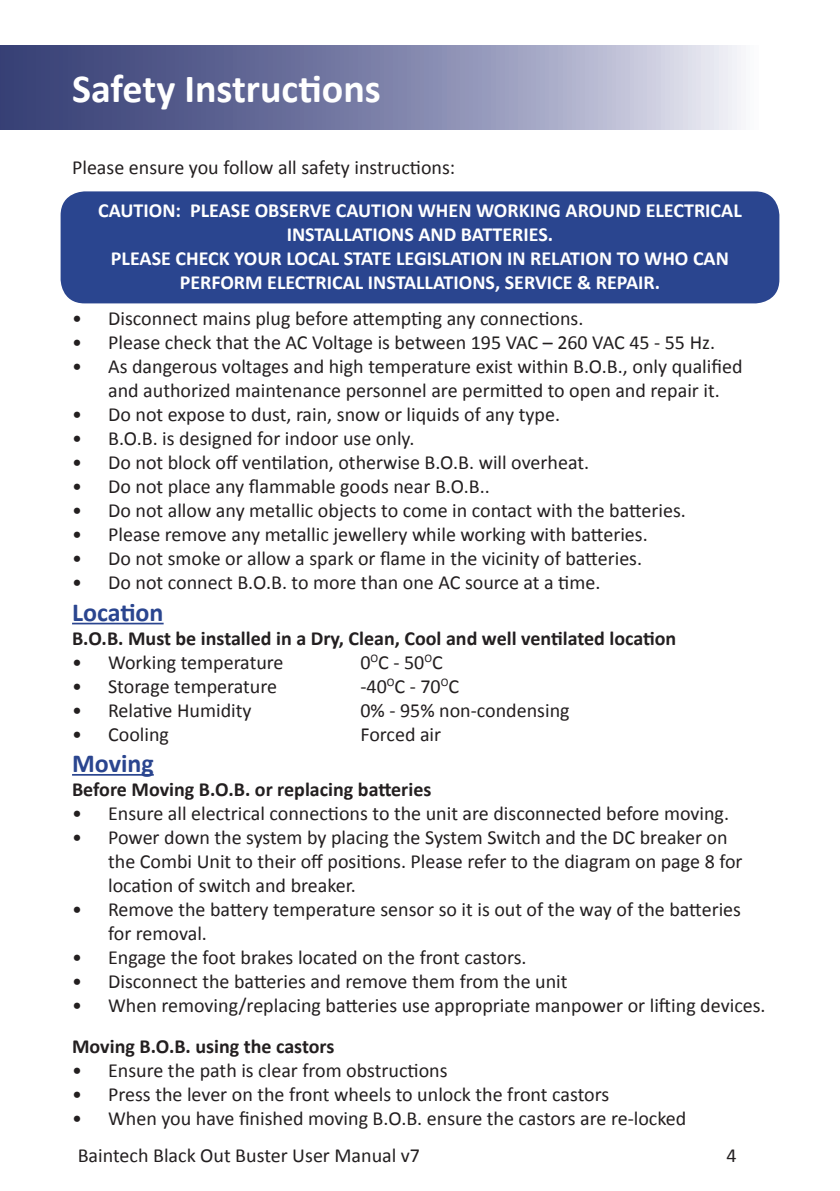
<style>
.page{position:relative;width:840px;height:1191px;background:#fff}
.page>*{position:absolute;margin:0;border:0;box-sizing:border-box;transform-origin:0 0}
.t1{font:700 40px "Calibri";color:#fff}
.t2{font:700 26px "Calibri";color:#2a458f}
.t3{font:20px/24px "Calibri";color:#231f20}
.t4{font:700 20px/24px "Calibri";color:#fff;text-align:center}
.t5{font:700 20px "Calibri";color:#231f20}
</style>
<div class="page">
<svg style="left:0;top:45px;width:741px;height:84px;background:#8287ac"></svg>
<div style="left:61px;top:191px;width:718px;height:112px;background:#2a458f;border-radius:24px"></div>
<hr style="left:72px;top:622px;width:91px;height:2px;background:#2a458f">
<hr style="left:72px;top:774px;width:82px;height:1px;background:#2a458f">
<h1 class="t1" style="left:72px;top:63px;width:310px">Safety Instructions</h1>
<p class="t3" style="left:72px;top:155px;width:384px">Please ensure you follow all safety instructions:</p>
<p class="t4" style="left:98px;top:199px;width:644px">CAUTION: PLEASE OBSERVE CAUTION WHEN WORKING AROUND ELECTRICAL INSTALLATIONS AND BATTERIES.<br>PLEASE CHECK YOUR LOCAL STATE LEGISLATION IN RELATION TO WHO CAN PERFORM ELECTRICAL INSTALLATIONS, SERVICE &amp; REPAIR.</p>
<p class="t3" style="left:72px;top:307px;width:512px">• Disconnect mains plug before attempting any connections.</p>
<p class="t3" style="left:72px;top:331px;width:644px">• Please check that the AC Voltage is between 195 VAC – 260 VAC 45 - 55 Hz.</p>
<p class="t3" style="left:108px;top:355px;width:635px;text-indent:-36px">• As dangerous voltages and high temperature exist within B.O.B., only qualified and authorized maintenance personnel are permitted to open and repair it.</p>
<p class="t3" style="left:72px;top:403px;width:489px">• Do not expose to dust, rain, snow or liquids of any type.</p>
<p class="t3" style="left:72px;top:427px;width:343px">• B.O.B. is designed for indoor use only.</p>
<p class="t3" style="left:72px;top:451px;width:518px">• Do not block off ventilation, otherwise B.O.B. will overheat.</p>
<p class="t3" style="left:72px;top:475px;width:419px">• Do not place any flammable goods near B.O.B..</p>
<p class="t3" style="left:72px;top:499px;width:615px">• Do not allow any metallic objects to come in contact with the batteries.</p>
<p class="t3" style="left:72px;top:523px;width:577px">• Please remove any metallic jewellery while working with batteries.</p>
<p class="t3" style="left:72px;top:547px;width:571px">• Do not smoke or allow a spark or flame in the vicinity of batteries.</p>
<p class="t3" style="left:72px;top:571px;width:529px">• Do not connect B.O.B. to more than one AC source at a time.</p>
<h2 class="t2" style="left:72px;top:595px;width:93px">Location</h2>
<p class="t5" style="left:72px;top:625px;width:605px">B.O.B. Must be installed in a Dry, Clean, Cool and well ventilated location</p>
<p class="t3" style="left:72px;top:650px;width:213px">• Working temperature</p>
<p class="t3" style="left:360px;top:650px;width:84px">0<sup>O</sup>C - 50<sup>O</sup>C</p>
<p class="t3" style="left:72px;top:674px;width:236px">• Storage temperature -</p>
<p class="t3" style="left:366px;top:674px;width:94px">40<sup>O</sup>C - 70<sup>O</sup>C</p>
<p class="t3" style="left:72px;top:698px;width:181px">• Relative Humidity</p>
<p class="t3" style="left:360px;top:698px;width:210px">0% - 95% non-condensing</p>
<p class="t3" style="left:72px;top:722px;width:98px">• Cooling</p>
<p class="t3" style="left:360px;top:722px;width:82px">Forced air</p>
<h2 class="t2" style="left:72px;top:746px;width:83px">Moving</h2>
<p class="t5" style="left:72px;top:776px;width:360px">Before Moving B.O.B. or replacing batteries</p>
<p class="t3" style="left:72px;top:801px;width:658px">• Ensure all electrical connections to the unit are disconnected before moving.</p>
<p class="t3" style="left:108px;top:825px;width:635px;text-indent:-36px">• Power down the system by placing the System Switch and the DC breaker on the Combi Unit to their off positions. Please refer to the diagram on page 8 for location of switch and breaker.</p>
<p class="t3" style="left:108px;top:897px;width:634px;text-indent:-36px">• Remove the battery temperature sensor so it is out of the way of the batteries for removal.</p>
<p class="t3" style="left:72px;top:945px;width:456px">• Engage the foot brakes located on the front castors.</p>
<p class="t3" style="left:72px;top:969px;width:496px">• Disconnect the batteries and remove them from the unit</p>
<p class="t3" style="left:72px;top:993px;width:694px">• When removing/replacing batteries use appropriate manpower or lifting devices.</p>
<p class="t5" style="left:72px;top:1033px;width:264px">Moving B.O.B. using the castors</p>
<p class="t3" style="left:72px;top:1058px;width:377px">• Ensure the path is clear from obstructions</p>
<p class="t3" style="left:72px;top:1082px;width:538px">• Press the lever on the front wheels to unlock the front castors</p>
<p class="t3" style="left:72px;top:1106px;width:615px">• When you have finished moving B.O.B. ensure the castors are re-locked</p>
<p class="t3" style="left:78px;top:1143px;width:343px">Baintech Black Out Buster User Manual v7</p>
<p class="t3" style="left:726px;top:1143px;width:12px">4</p>
</div>
